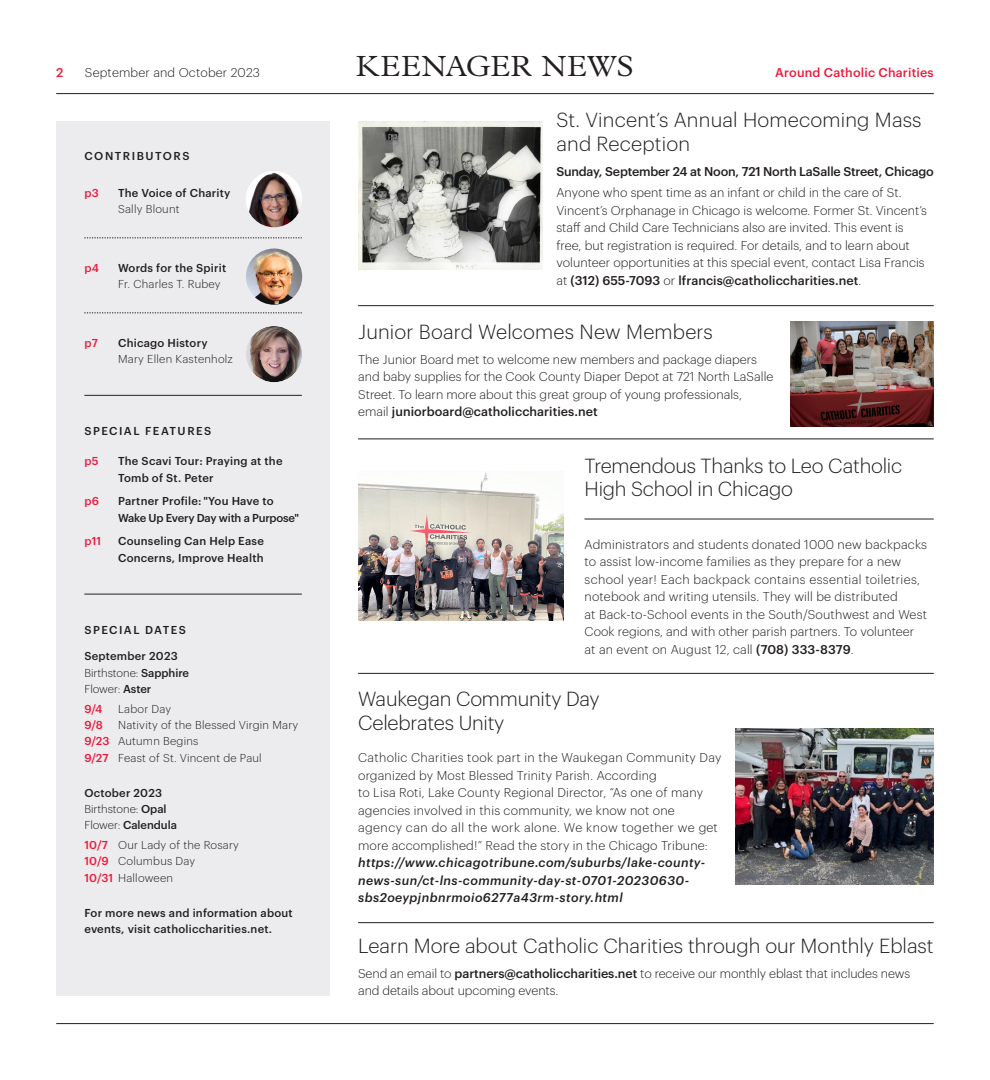
<style>
.page{position:relative;width:990px;height:1080px;background:#fff}
.page>*{position:absolute;margin:0;border:0;box-sizing:border-box;transform-origin:0 0}
.t1{font:300 29.38px "Plantin MT Pro";letter-spacing:.025em;color:#231f20}
.t2{font:300 20px/23.8px "Graphik";color:#231f20}
.t3{font:300 12.5px/17.5px "Graphik";letter-spacing:.005em;color:#231f20}
.t4{font:500 12.5px "Graphik";letter-spacing:-.015em;color:#231f20}
.t5{font:500 12.5px "Graphik";letter-spacing:.015em;color:#ed1a3b}
.t6{font:500 11.25px/16.2px "Graphik";letter-spacing:.02em;color:#231f20}
.t7{font:300 11.25px/16.2px "Graphik";letter-spacing:.02em;color:#231f20}
.t8{font:500 11.25px/16.2px "Graphik";letter-spacing:-.02em;color:#231f20}
.t9{font:300 11.25px "Graphik";letter-spacing:-.005em;color:#231f20}
.t10{font:500 11.25px "Graphik";letter-spacing:.13em;color:#231f20}
.t11{font:500 11.25px "Graphik";letter-spacing:.02em;color:#ed1a3b}
.t12{font:500 11.25px "Graphik";letter-spacing:-.005em;color:#231f20}
.t13{font:500 11.25px "Graphik";letter-spacing:.135em;color:#231f20}
.s1{font-weight:300}
.s2{font-weight:500}
.s3{font-weight:500;color:#ed1a3b}
.s4{font-weight:500;font-style:italic}
</style>
<div class="page">
<hr style="left:56px;top:93px;width:878px;height:1px;background:#231f20">
<hr style="left:56px;top:1023px;width:878px;height:1px;background:#231f20">
<div style="left:56px;top:122px;width:274px;height:874px;background:#ececee"></div>
<svg style="left:84px;top:238px;width:218px;height:1px"></svg>
<svg style="left:84px;top:313px;width:218px;height:1px"></svg>
<hr style="left:84px;top:395px;width:218px;height:1px;background:#231f20">
<hr style="left:84px;top:594px;width:218px;height:1px;background:#231f20">
<img style="left:246px;top:171px;width:56px;height:56px;border-radius:28px">
<img style="left:246px;top:249px;width:56px;height:56px;border-radius:28px">
<img style="left:246px;top:326px;width:56px;height:56px;border-radius:28px">
<hr style="left:358px;top:922px;width:576px;height:1px;background:#231f20">
<hr style="left:358px;top:305px;width:576px;height:1px;background:#231f20">
<hr style="left:358px;top:439px;width:576px;height:1px;background:#231f20">
<hr style="left:358px;top:673px;width:576px;height:1px;background:#231f20">
<img style="left:358px;top:122px;width:184px;height:148px">
<img style="left:790px;top:321px;width:144px;height:105px">
<hr style="left:585px;top:519px;width:349px;height:1px;background:#231f20">
<img style="left:735px;top:729px;width:199px;height:156px">
<img style="left:358px;top:472px;width:206px;height:149px">
<p class="t5" style="left:56px;top:63px;width:9px">2</p>
<p class="t3" style="left:85px;top:63px;width:177px">September and October 2023</p>
<p class="t1" style="left:356px;top:50px;width:279px">KEENAGER NEWS</p>
<p class="t5" style="left:775px;top:63px;width:160px">Around Catholic Charities</p>
<p class="t13" style="left:84px;top:148px;width:107px">CONTRIBUTORS</p>
<p class="t11" style="left:84px;top:184px;width:16px">p3</p>
<p class="t6" style="left:118px;top:184px;width:114px">The Voice of Charity<br><span class="s1">Sally Blount</span></p>
<p class="t11" style="left:84px;top:259px;width:16px">p4</p>
<p class="t6" style="left:118px;top:259px;width:110px">Words for the Spirit<br><span class="s1">Fr. Charles T. Rubey</span></p>
<p class="t11" style="left:84px;top:334px;width:15px">p7</p>
<p class="t7" style="left:118px;top:334px;width:116px"><span class="s2">Chicago History<br></span>Mary Ellen Kastenholz</p>
<p class="t10" style="left:84px;top:423px;width:129px">SPECIAL FEATURES</p>
<p class="t11" style="left:84px;top:453px;width:16px">p5</p>
<p class="t6" style="left:118px;top:452px;width:166px">The Scavi Tour: Praying at the<br>Tomb of St. Peter</p>
<p class="t11" style="left:84px;top:493px;width:16px">p6</p>
<p class="t8" style="left:118px;top:492px;width:182px">Partner Profile: "You Have to<br>Wake Up Every Day with a Purpose"</p>
<p class="t11" style="left:84px;top:533px;width:18px">p11</p>
<p class="t6" style="left:118px;top:532px;width:147px">Counseling Can Help Ease<br>Concerns, Improve Health</p>
<p class="t10" style="left:84px;top:622px;width:103px">SPECIAL DATES</p>
<p class="t6" style="left:84px;top:647px;width:95px">September 2023</p>
<p class="t9" style="left:84px;top:664px;width:106px">Birthstone: <span class="s2">Sapphire</span></p>
<p class="t7" style="left:84px;top:680px;width:69px">Flower: <span class="s2">Aster</span></p>
<p class="t11" style="left:84px;top:700px;width:20px">9/4</p>
<p class="t7" style="left:118px;top:700px;width:55px">Labor Day</p>
<p class="t11" style="left:84px;top:717px;width:20px">9/8</p>
<p class="t7" style="left:118px;top:716px;width:182px">Nativity of the Blessed Virgin Mary</p>
<p class="t7" style="left:84px;top:732px;width:179px"><span class="s3">9/23</span> Autumn Begins<br><span class="s3">9/27</span> Feast of St. Vincent de Paul</p>
<p class="t6" style="left:84px;top:784px;width:79px">October 2023</p>
<p class="t9" style="left:84px;top:801px;width:84px">Birthstone: <span class="s2">Opal</span></p>
<p class="t12" style="left:84px;top:817px;width:94px"><span class="s1">Flower:</span> Calendula</p>
<p class="t7" style="left:84px;top:836px;width:156px"><span class="s3">10/7</span> Our Lady of the Rosary</p>
<p class="t7" style="left:84px;top:852px;width:112px"><span class="s3">10/9</span> Columbus Day</p>
<p class="t7" style="left:84px;top:869px;width:90px"><span class="s3">10/31</span> Halloween</p>
<p class="t6" style="left:84px;top:904px;width:210px">For more news and information about events, visit catholiccharities.net.</p>
<p class="t2" style="left:556px;top:107px;width:367px">St. Vincent’s Annual Homecoming Mass and Reception</p>
<p class="t4" style="left:556px;top:162px;width:379px">Sunday, September 24 at Noon, 721 North LaSalle Street, Chicago</p>
<p class="t3" style="left:556px;top:183px;width:372px">Anyone who spent time as an infant or child in the care of St.<br>Vincent’s Orphanage in Chicago is welcome. Former St. Vincent’s staff and Child Care Technicians also are invited. This event is free, but registration is required. For details, and to learn about volunteer opportunities at this special event, contact Lisa Francis at <span class="s2">(312) 655-7093</span> or <span class="s2">lfrancis@catholiccharities.net</span>.</p>
<p class="t2" style="left:358px;top:318px;width:356px">Junior Board Welcomes New Members</p>
<p class="t3" style="left:358px;top:349px;width:417px">The Junior Board met to welcome new members and package diapers and baby supplies for the Cook County Diaper Depot at 721 North LaSalle Street. To learn more about this great group of young professionals, email <span class="s2">juniorboard@catholiccharities.net</span></p>
<p class="t2" style="left:585px;top:452px;width:319px">Tremendous Thanks to Leo Catholic<br>High School in Chicago</p>
<p class="t3" style="left:585px;top:535px;width:344px">Administrators and students donated 1000 new backpacks to assist low-income families as they prepare for a new school year! Each backpack contains essential toiletries, notebook and writing utensils. They will be distributed<br>at Back-to-School events in the South/Southwest and West Cook regions, and with other parish partners. To volunteer at an event on August 12, call <span class="s2">(708) 333-8379</span>.</p>
<p class="t2" style="left:358px;top:685px;width:243px">Waukegan Community Day<br>Celebrates Unity</p>
<p class="t3" style="left:358px;top:748px;width:365px">Catholic Charities took part in the Waukegan Community Day organized by Most Blessed Trinity Parish. According<br>to Lisa Roti, Lake County Regional Director, “As one of many agencies involved in this community, we know not one agency can do all the work alone. We know together we get more accomplished!” Read the story in the Chicago Tribune: <span class="s4">https://www.chicagotribune.com/suburbs/lake-county&shy;news-sun/ct-lns-community-day-st-0701-20230630- sbs2oeypjnbnrmoio6277a43rm-story.html</span></p>
<p class="t2" style="left:358px;top:932px;width:577px">Learn More about Catholic Charities through our Monthly Eblast</p>
<p class="t3" style="left:358px;top:963px;width:554px">Send an email to <span class="s2">partners@catholiccharities.net</span> to receive our monthly eblast that includes news and details about upcoming events.</p>
</div>
